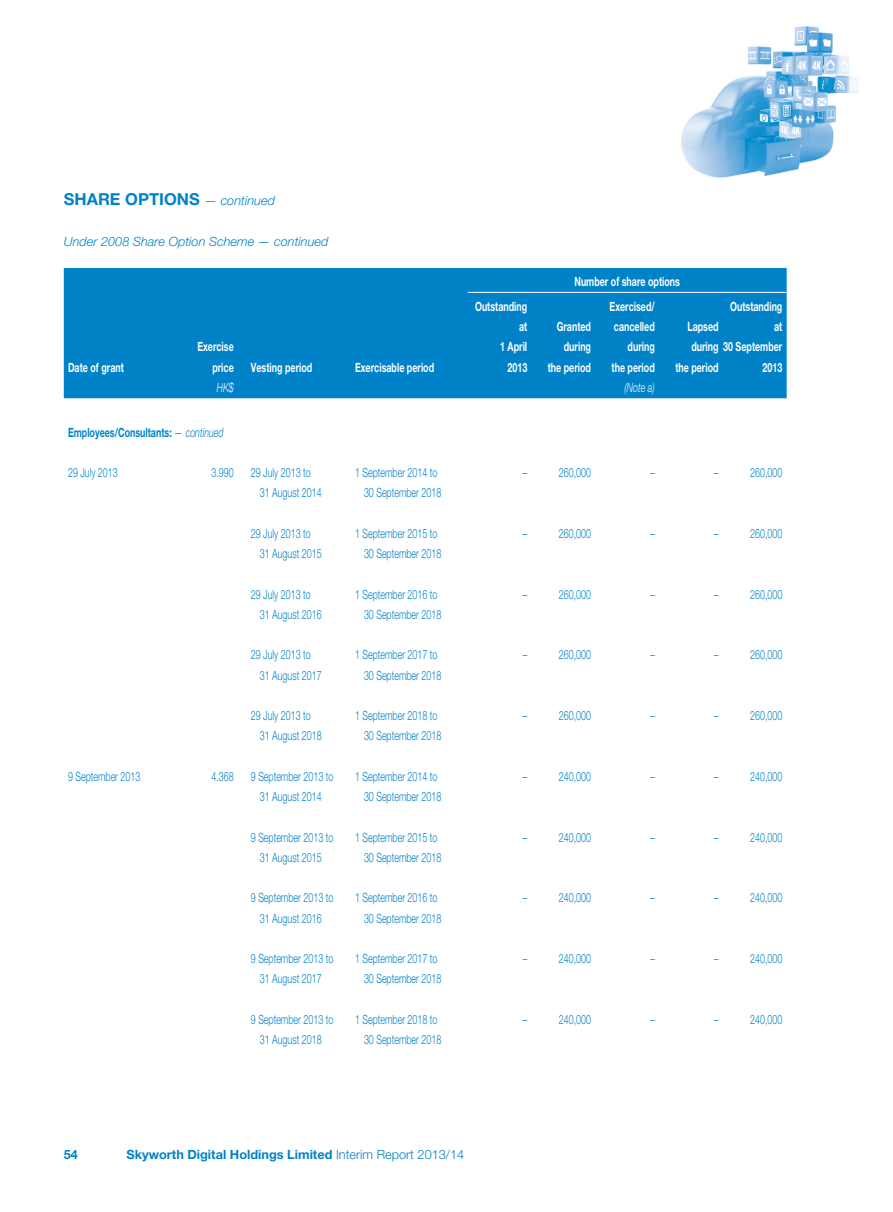
<style>
.page{position:relative;width:893px;height:1212px;background:#fff}
.page>*{position:absolute;margin:0;border:0;box-sizing:border-box;transform-origin:0 0}
.t1{font:700 16.5px "Helvetica Neue LT Std";color:#0082c8}
.t2{font:300 12.75px/20.2px "Helvetica Neue LT Std";color:#0082c8;text-align:right;scale:.7 1}
.t3{font:700 12.75px/20.2px "Helvetica Neue LT Std";color:#fff;text-align:right;scale:.7 1}
.t4{font:700 12.75px "Helvetica Neue LT Std";color:#0082c8}
.t5{font:italic 300 12.75px "Helvetica Neue LT Std";color:#0082c8}
.t6{font:700 12.75px "Helvetica Neue LT Std";color:#0082c8;scale:.7 1}
.t7{font:italic 300 12.75px "Helvetica Neue LT Std";color:#fff;scale:.7 1}
.s1{font-weight:300;font-style:italic;font-size:12.75px}
.s2{font-weight:300;font-style:italic}
.s3{font-weight:300}
</style>
<div class="page">
<img style="left:63px;top:26px;width:795px;height:373px">
<div style="left:64px;top:268px;width:723px;height:130px;background:#0082c8"></div>
<hr style="left:468px;top:292px;width:319px;height:1px;background:#fff">
<p class="t1" style="left:64px;top:189px;width:213px">SHARE OPTIONS <span class="s1">— continued</span></p>
<p class="t5" style="left:64px;top:233px;width:266px">Under 2008 Share Option Scheme — continued</p>
<p class="t3" style="left:68px;top:357px;width:81px">Date of grant</p>
<p class="t3" style="left:197px;top:336px;width:54px">Exercise price</p>
<p class="t3" style="left:251px;top:357px;width:89px">Vesting period</p>
<p class="t3" style="left:355px;top:357px;width:115px">Exercisable period</p>
<p class="t3" style="left:475px;top:296px;width:76px">Outstanding at<br>1 April<br>2013</p>
<p class="t3" style="left:574px;top:271px;width:152px">Number of share options</p>
<p class="t3" style="left:548px;top:316px;width:63px">Granted during the period</p>
<p class="t3" style="left:610px;top:296px;width:66px">Exercised/ cancelled during<br>the period</p>
<p class="t3" style="left:730px;top:296px;width:76px">Outstanding at</p>
<p class="t3" style="left:763px;top:357px;width:30px">2013</p>
<p class="t3" style="left:687px;top:316px;width:46px">Lapsed</p>
<p class="t3" style="left:691px;top:336px;width:132px">during 30 September</p>
<p class="t3" style="left:675px;top:357px;width:63px">the period</p>
<p class="t7" style="left:217px;top:380px;width:26px">HK$</p>
<p class="t7" style="left:625px;top:380px;width:45px">(Note a)</p>
<p class="t6" style="left:68px;top:424px;width:224px">Employees/Consultants: <span class="s2">— continued</span></p>
<p class="t2" style="left:68px;top:462px;width:73px">29 July 2013</p>
<p class="t2" style="left:212px;top:462px;width:33px">3.990</p>
<p class="t2" style="left:260px;top:462px;width:90px;text-align:left;text-indent:-9px">29 July 2013 to<br>31 August 2014</p>
<p class="t2" style="left:355px;top:462px;width:125px">1 September 2014 to<br>30 September 2018</p>
<p class="t2" style="left:523px;top:462px;width:8px">–</p>
<p class="t2" style="left:559px;top:462px;width:48px">260,000</p>
<p class="t2" style="left:650px;top:462px;width:8px">–</p>
<p class="t2" style="left:714px;top:462px;width:8px">–</p>
<p class="t2" style="left:750px;top:462px;width:48px">260,000</p>
<p class="t2" style="left:260px;top:523px;width:90px;text-align:left;text-indent:-9px">29 July 2013 to<br>31 August 2015</p>
<p class="t2" style="left:355px;top:523px;width:125px">1 September 2015 to<br>30 September 2018</p>
<p class="t2" style="left:523px;top:523px;width:8px">–</p>
<p class="t2" style="left:559px;top:523px;width:48px">260,000</p>
<p class="t2" style="left:650px;top:523px;width:8px">–</p>
<p class="t2" style="left:714px;top:523px;width:8px">–</p>
<p class="t2" style="left:750px;top:523px;width:48px">260,000</p>
<p class="t2" style="left:260px;top:584px;width:90px;text-align:left;text-indent:-9px">29 July 2013 to<br>31 August 2016</p>
<p class="t2" style="left:355px;top:584px;width:125px">1 September 2016 to<br>30 September 2018</p>
<p class="t2" style="left:523px;top:584px;width:8px">–</p>
<p class="t2" style="left:559px;top:584px;width:48px">260,000</p>
<p class="t2" style="left:650px;top:584px;width:8px">–</p>
<p class="t2" style="left:714px;top:584px;width:8px">–</p>
<p class="t2" style="left:750px;top:584px;width:48px">260,000</p>
<p class="t2" style="left:260px;top:644px;width:90px;text-align:left;text-indent:-9px">29 July 2013 to<br>31 August 2017</p>
<p class="t2" style="left:355px;top:644px;width:125px">1 September 2017 to<br>30 September 2018</p>
<p class="t2" style="left:523px;top:644px;width:8px">–</p>
<p class="t2" style="left:559px;top:644px;width:48px">260,000</p>
<p class="t2" style="left:650px;top:644px;width:8px">–</p>
<p class="t2" style="left:714px;top:644px;width:8px">–</p>
<p class="t2" style="left:750px;top:644px;width:48px">260,000</p>
<p class="t2" style="left:260px;top:705px;width:90px;text-align:left;text-indent:-9px">29 July 2013 to<br>31 August 2018</p>
<p class="t2" style="left:355px;top:705px;width:125px">1 September 2018 to<br>30 September 2018</p>
<p class="t2" style="left:523px;top:705px;width:8px">–</p>
<p class="t2" style="left:559px;top:705px;width:48px">260,000</p>
<p class="t2" style="left:650px;top:705px;width:8px">–</p>
<p class="t2" style="left:714px;top:705px;width:8px">–</p>
<p class="t2" style="left:750px;top:705px;width:48px">260,000</p>
<p class="t2" style="left:68px;top:766px;width:105px">9 September 2013</p>
<p class="t2" style="left:212px;top:766px;width:33px">4.368</p>
<p class="t2" style="left:251px;top:766px;width:119px;text-align:center">9 September 2013 to<br>31 August 2014</p>
<p class="t2" style="left:355px;top:766px;width:125px">1 September 2014 to<br>30 September 2018</p>
<p class="t2" style="left:523px;top:766px;width:8px">–</p>
<p class="t2" style="left:559px;top:766px;width:48px">240,000</p>
<p class="t2" style="left:650px;top:766px;width:8px">–</p>
<p class="t2" style="left:714px;top:766px;width:8px">–</p>
<p class="t2" style="left:750px;top:766px;width:48px">240,000</p>
<p class="t2" style="left:251px;top:827px;width:119px;text-align:center">9 September 2013 to<br>31 August 2015</p>
<p class="t2" style="left:355px;top:827px;width:125px">1 September 2015 to<br>30 September 2018</p>
<p class="t2" style="left:523px;top:827px;width:8px">–</p>
<p class="t2" style="left:559px;top:827px;width:48px">240,000</p>
<p class="t2" style="left:650px;top:827px;width:8px">–</p>
<p class="t2" style="left:714px;top:827px;width:8px">–</p>
<p class="t2" style="left:750px;top:827px;width:48px">240,000</p>
<p class="t2" style="left:251px;top:887px;width:119px;text-align:center">9 September 2013 to<br>31 August 2016</p>
<p class="t2" style="left:355px;top:887px;width:125px">1 September 2016 to<br>30 September 2018</p>
<p class="t2" style="left:523px;top:887px;width:8px">–</p>
<p class="t2" style="left:559px;top:887px;width:48px">240,000</p>
<p class="t2" style="left:650px;top:887px;width:8px">–</p>
<p class="t2" style="left:714px;top:887px;width:8px">–</p>
<p class="t2" style="left:750px;top:887px;width:48px">240,000</p>
<p class="t2" style="left:251px;top:948px;width:119px;text-align:center">9 September 2013 to<br>31 August 2017</p>
<p class="t2" style="left:355px;top:948px;width:125px">1 September 2017 to<br>30 September 2018</p>
<p class="t2" style="left:523px;top:948px;width:8px">–</p>
<p class="t2" style="left:559px;top:948px;width:48px">240,000</p>
<p class="t2" style="left:650px;top:948px;width:8px">–</p>
<p class="t2" style="left:714px;top:948px;width:8px">–</p>
<p class="t2" style="left:750px;top:948px;width:48px">240,000</p>
<p class="t2" style="left:251px;top:1009px;width:119px;text-align:center">9 September 2013 to<br>31 August 2018</p>
<p class="t2" style="left:355px;top:1009px;width:125px">1 September 2018 to<br>30 September 2018</p>
<p class="t2" style="left:523px;top:1009px;width:8px">–</p>
<p class="t2" style="left:559px;top:1009px;width:48px">240,000</p>
<p class="t2" style="left:650px;top:1009px;width:8px">–</p>
<p class="t2" style="left:714px;top:1009px;width:8px">–</p>
<p class="t2" style="left:750px;top:1009px;width:48px">240,000</p>
<p class="t4" style="left:64px;top:1146px;width:16px">54</p>
<p class="t4" style="left:126px;top:1146px;width:339px">Skyworth Digital Holdings Limited <span class="s3">Interim Report 2013/14</span></p>
</div>
